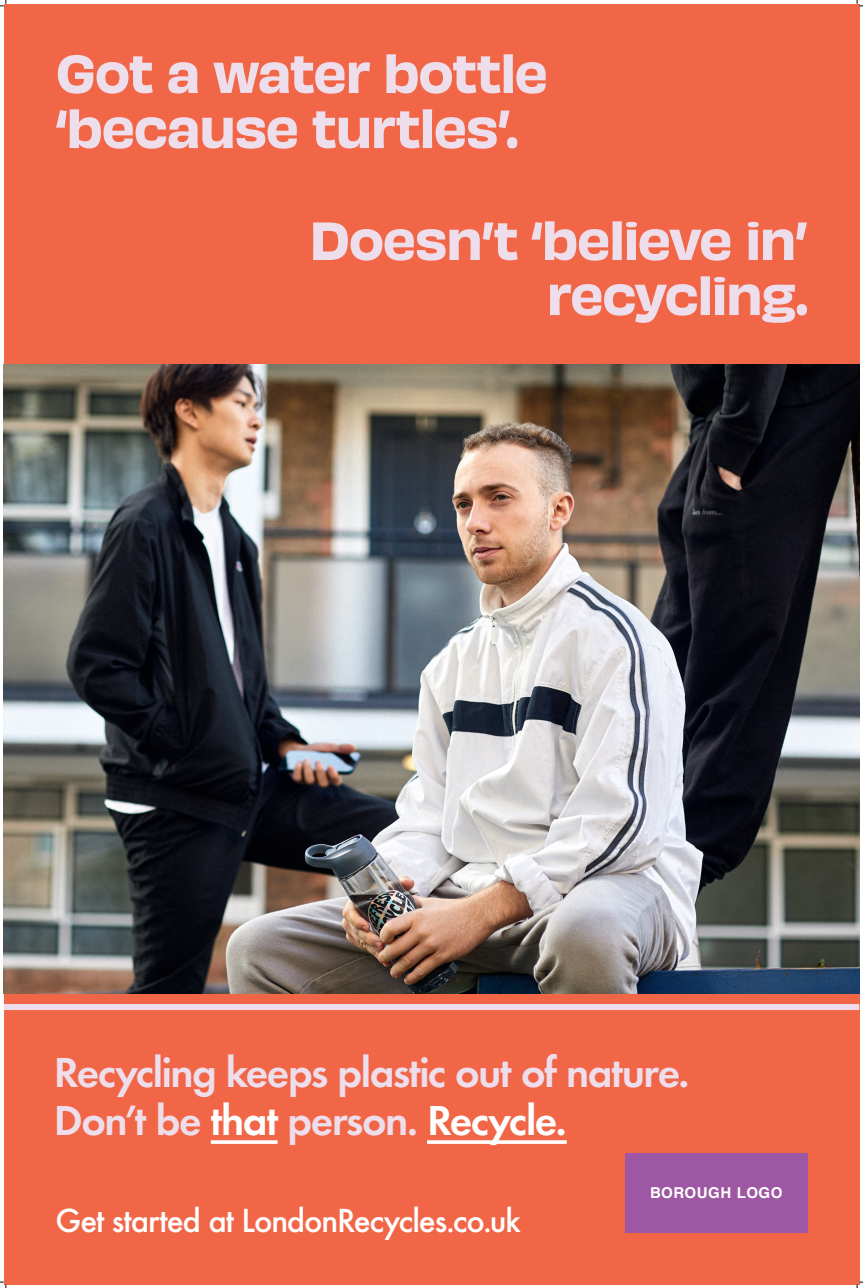
<style>
.page{position:relative;width:863px;height:1288px;background:#fff}
.page>*{position:absolute;margin:0;border:0;box-sizing:border-box;transform-origin:0 0}
.t1{font:50px/55px "Obviously Semi";letter-spacing:-.045em;color:#eedeec}
.t2{font:600 43.5px/47.9px "Futura EFCE";letter-spacing:-.035em;color:#eedeec}
.t3{font:500 34.75px "Futura EFCE";letter-spacing:-.035em;color:#fff}
.t4{font:700 15px "Helvetica";letter-spacing:.035em;color:#fff}
.s1{color:#fff}
</style>
<div class="page">
<div style="left:4px;top:4px;width:854px;height:1280px;background:#f26648"></div>
<div style="left:4px;top:1004px;width:854px;height:6px;background:#eedeec"></div>
<hr style="left:211px;top:1140px;width:66px;height:3px;background:#fff">
<hr style="left:427px;top:1140px;width:139px;height:3px;background:#fff">
<img style="left:4px;top:364px;width:854px;height:629px">
<div style="left:624px;top:1152px;width:183px;height:80px;background:#9e57a3"></div>
<svg style="left:0;top:0;width:7px;height:7px"></svg>
<svg style="left:0;top:1281px;width:7px;height:6px"></svg>
<svg style="left:856px;top:0;width:6px;height:7px"></svg>
<svg style="left:856px;top:1281px;width:6px;height:6px"></svg>
<p class="t1" style="left:55px;top:42px;width:494px">Got a water bottle ‘because turtles’.</p>
<p class="t1" style="left:309px;top:209px;width:500px;text-align:right">Doesn’t ‘believe in’ recycling.</p>
<p class="t2" style="left:54px;top:1048px;width:636px">Recycling keeps plastic out of nature.<br>Don’t be <span class="s1">that</span> person. <span class="s1">Recycle.</span></p>
<p class="t3" style="left:55px;top:1198px;width:466px">Get started at LondonRecycles.co.uk</p>
<p class="t4" style="left:649px;top:1180px;width:134px">BOROUGH LOGO</p>
</div>
